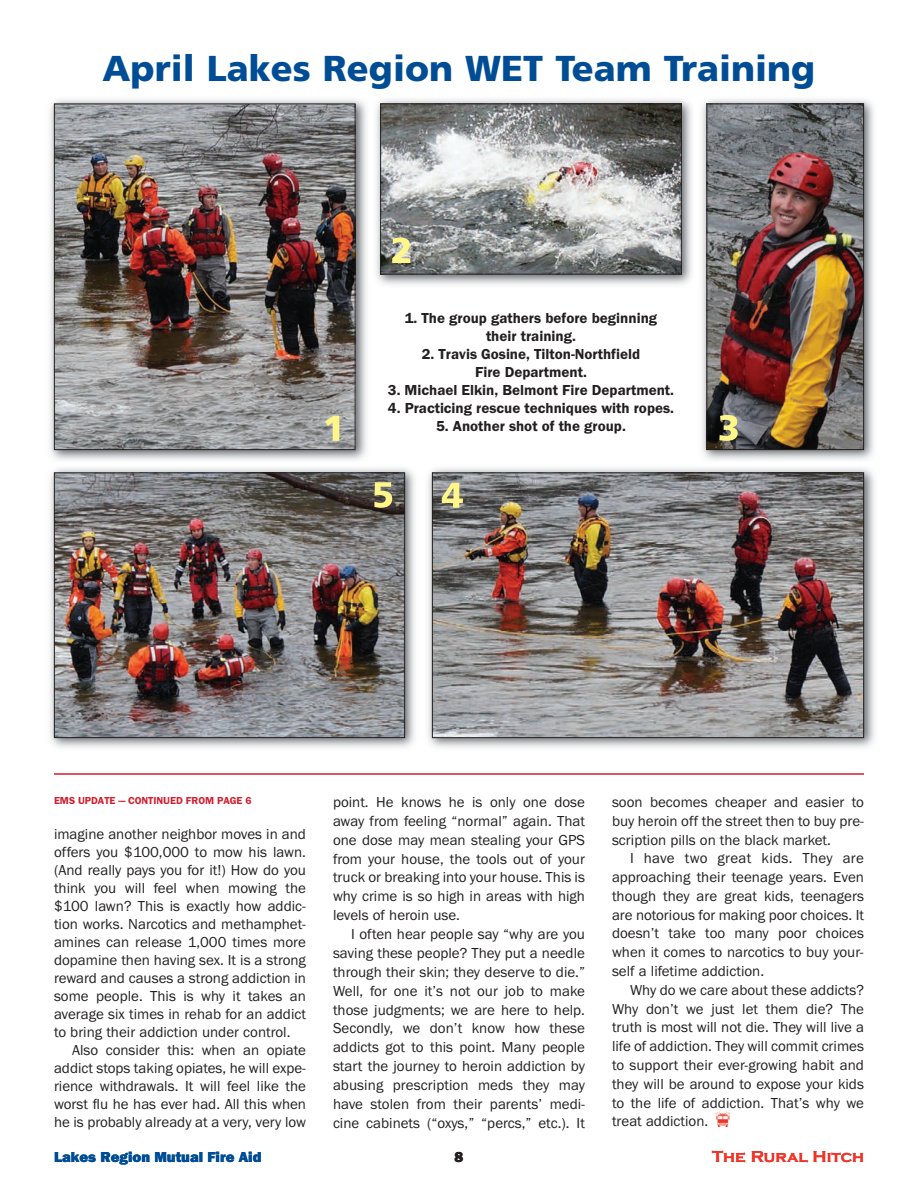
<style>
.page{position:relative;width:918px;height:1188px;background:#fff}
.page>*{position:absolute;margin:0;border:0;box-sizing:border-box;transform-origin:0 0}
.t1{font:900 36px "Frutiger";color:#014d95}
.t2{font:700 16.5px "Copperplate Gothic";color:#ee3529}
.t3{font:15px/18.9px "Franklin Gothic";color:#231f20;text-align:justify}
.t4{font:15px/18px "Franklin Gothic URW Dem";color:#231f20;text-align:center}
.t5{font:15px "Franklin Gothic URW Hea";color:#014d95}
.t6{font:15px "Franklin Gothic URW Hea";color:#231f20}
.t7{font:10.5px "Franklin Gothic URW Dem";color:#d01e2e}
</style>
<div class="page">
<hr style="left:54px;top:773px;width:810px;height:2px;background:#d01e2e">
<img style="left:50px;top:99px;width:317px;height:361px">
<img style="left:56px;top:106px;width:298px;height:342px">
<div style="left:54px;top:104px;width:302px;height:346px;border:1px solid #231f20"></div>
<img style="left:702px;top:99px;width:172px;height:361px">
<img style="left:708px;top:106px;width:154px;height:342px">
<div style="left:706px;top:104px;width:158px;height:346px;border:1px solid #231f20"></div>
<img style="left:376px;top:99px;width:316px;height:186px">
<img style="left:382px;top:106px;width:298px;height:166px">
<div style="left:380px;top:104px;width:302px;height:170px;border:1px solid #231f20"></div>
<img style="left:50px;top:468px;width:825px;height:280px">
<img style="left:56px;top:474px;width:347px;height:262px">
<div style="left:54px;top:472px;width:351px;height:266px;border:1px solid #231f20"></div>
<img style="left:434px;top:474px;width:428px;height:262px">
<div style="left:432px;top:472px;width:432px;height:266px;border:1px solid #231f20"></div>
<svg style="left:374px;top:482px;width:18px;height:26px"></svg>
<svg style="left:442px;top:483px;width:21px;height:25px"></svg>
<svg style="left:719px;top:415px;width:19px;height:26px"></svg>
<svg style="left:392px;top:237px;width:18px;height:26px"></svg>
<svg style="left:325px;top:416px;width:14px;height:25px"></svg>
<h1 class="t1" style="left:103px;top:54px;width:714px">April Lakes Region WET Team Training</h1>
<p class="t4" style="left:405px;top:308px;width:254px">1. The group gathers before beginning their training.</p>
<p class="t4" style="left:422px;top:344px;width:220px">2. Travis Gosine, Tilton-Northfield<br>Fire Department.</p>
<p class="t4" style="left:388px;top:380px;width:288px">3. Michael Elkin, Belmont Fire Department.</p>
<p class="t4" style="left:388px;top:398px;width:288px">4. Practicing rescue techniques with ropes.</p>
<p class="t4" style="left:436px;top:416px;width:191px">5. Another shot of the group.</p>
<p class="t7" style="left:54px;top:794px;width:199px">EMS UPDATE — CONTINUED FROM PAGE 6</p>
<p class="t3" style="left:54px;top:824px;width:254px;line-height:18px">imagine another neighbor moves in and offers you $100,000 to mow his lawn. (And really pays you for it!) How do you think you will feel when mowing the $100 lawn? This is exactly how addic&shy;tion works. Narcotics and methamphet&shy;amines can release 1,000 times more dopamine then having sex. It is a strong reward and causes a strong addiction in some people. This is why it takes an average six times in rehab for an addict to bring their addiction under control.</p>
<p class="t3" style="left:54px;top:1040px;width:254px;line-height:18px;text-indent:18px">Also consider this: when an opiate addict stops taking opiates, he will expe&shy;rience withdrawals. It will feel like the worst flu he has ever had. All this when he is probably already at a very, very low</p>
<p class="t3" style="left:333px;top:792px;width:254px">point. He knows he is only one dose away from feeling “normal” again. That one dose may mean stealing your GPS from your house, the tools out of your truck or breaking into your house. This is why crime is so high in areas with high levels of heroin use.</p>
<p class="t3" style="left:333px;top:924px;width:254px;text-indent:18px">I often hear people say “why are you saving these people? They put a needle through their skin; they deserve to die.” Well, for one it’s not our job to make those judgments; we are here to help.<br>Secondly, we don’t know how these addicts got to this point. Many people start the journey to heroin addiction by abusing prescription meds they may have stolen from their parents’ medi&shy;cine cabinets (“oxys,” “percs,” etc.). It</p>
<p class="t3" style="left:612px;top:792px;width:254px">soon becomes cheaper and easier to buy heroin off the street then to buy pre&shy;scription pills on the black market.</p>
<p class="t3" style="left:612px;top:849px;width:254px;text-indent:18px">I have two great kids. They are approaching their teenage years. Even though they are great kids, teenagers are notorious for making poor choices. It doesn’t take too many poor choices when it comes to narcotics to buy your&shy;self a lifetime addiction.</p>
<p class="t3" style="left:612px;top:980px;width:254px;text-indent:18px">Why do we care about these addicts?<br>Why don’t we just let them die? The truth is most will not die. They will live a life of addiction. They will commit crimes to support their ever-growing habit and they will be around to expose your kids to the life of addiction. That’s why we treat addiction.</p>
<p class="t5" style="left:54px;top:1148px;width:209px">Lakes Region Mutual Fire Aid</p>
<p class="t6" style="left:455px;top:1148px;width:10px">8</p>
<p class="t2" style="left:712px;top:1147px;width:153px">The Rural Hitch</p>
</div>
